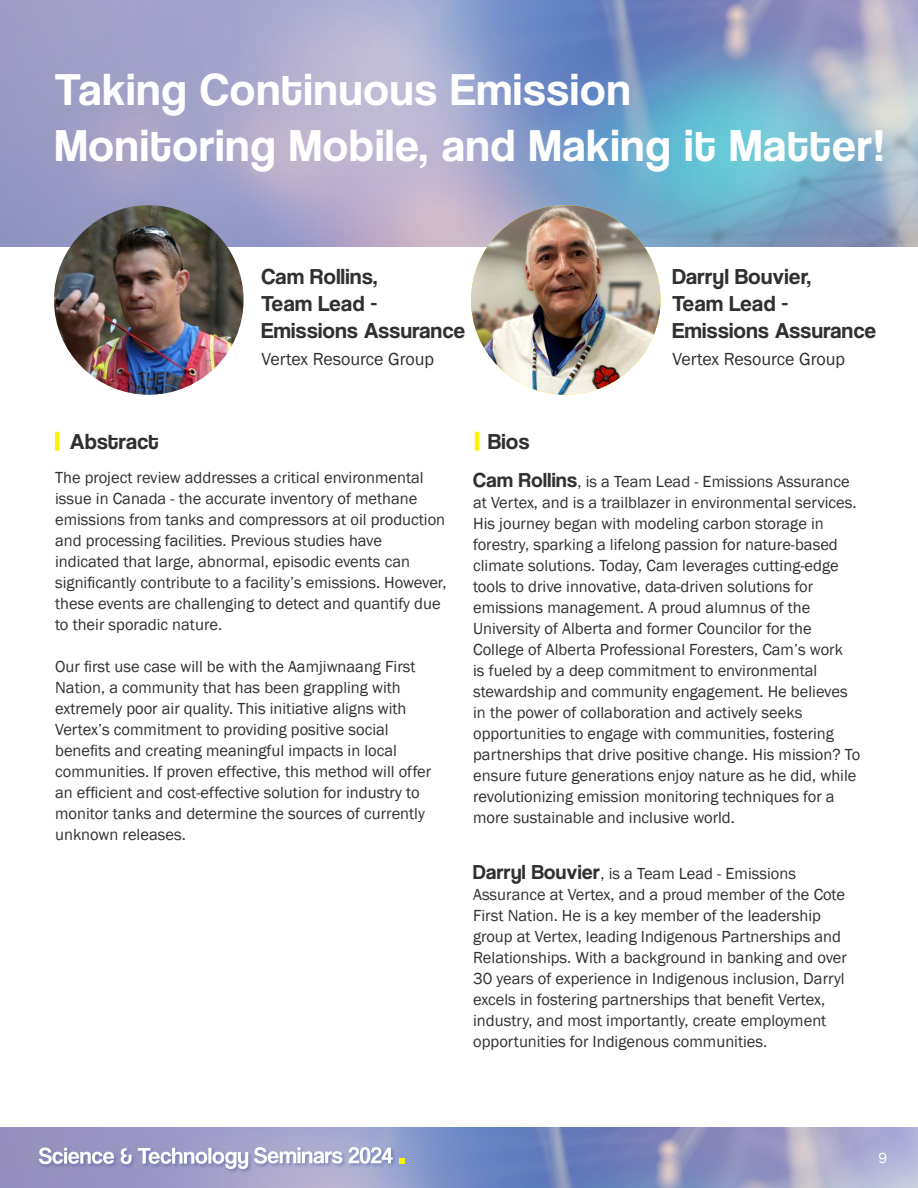
<style>
.page{position:relative;width:918px;height:1188px;background:#fff}
.page>*{position:absolute;margin:0;border:0;box-sizing:border-box;transform-origin:0 0}
.t1{font:46.5px "Coolvetica Rg";letter-spacing:.03em;color:#fff}
.Heading{font:22.5px "Coolvetica Rg";letter-spacing:.02em;color:#312f30}
.Heading-2{font:18px "Franklin Gothic";color:#312f30}
.Heading-3{font:16.5px/21px "Franklin Gothic";color:#312f30}
.t2{font:15px "Franklin Gothic";color:#fff}
.s1{font-family:"Coolvetica Rg";font-size:21px}
</style>
<div class="page">
<svg style="left:0;top:1128px;width:918px;height:60px"></svg>
<div style="left:38px;top:1146px;width:360px;height:28px;background:#253f8e;opacity:.35"></div>
<svg style="left:254px;top:1147px;width:139px;height:17px"></svg>
<svg style="left:39px;top:1147px;width:209px;height:22px"></svg>
<svg style="left:399px;top:1158px;width:6px;height:5px"></svg>
<svg style="left:0;top:0;width:233px;height:246px;fill:#9f9ec6"></svg>
<img style="left:233px;top:0;width:685px;height:246px">
<div style="left:55px;top:432px;width:5px;height:19px;background:#fff101"></div>
<img style="left:471px;top:205px;width:190px;height:190px;border-radius:95px">
<img style="left:54px;top:205px;width:190px;height:190px;border-radius:95px">
<hr style="left:475px;top:432px;width:4px;height:19px;background:#fff101">
<p class="t1" style="left:55px;top:62px;width:577px">Taking Continuous Emission</p>
<p class="t1" style="left:55px;top:118px;width:831px">Monitoring Mobile, and Making it Matter!</p>
<p class="Heading" style="left:261px;top:263px;width:117px">Cam Rollins,</p>
<p class="Heading" style="left:261px;top:290px;width:117px">Team Lead -</p>
<p class="Heading" style="left:261px;top:317px;width:205px">Emissions Assurance</p>
<p class="Heading-2" style="left:261px;top:348px;width:174px">Vertex Resource Group</p>
<p class="Heading" style="left:672px;top:263px;width:140px">Darryl Bouvier,</p>
<p class="Heading" style="left:672px;top:290px;width:117px">Team Lead -</p>
<p class="Heading" style="left:672px;top:317px;width:205px">Emissions Assurance</p>
<p class="Heading-2" style="left:672px;top:348px;width:174px">Vertex Resource Group</p>
<p class="Heading" style="left:70px;top:428px;width:90px">Abstract</p>
<p class="Heading-3" style="left:55px;top:467px;width:393px">The project review addresses a critical environmental issue in Canada - the accurate inventory of methane emissions from tanks and compressors at oil production and processing facilities. Previous studies have indicated that large, abnormal, episodic events can significantly contribute to a facility’s emissions. However, these events are challenging to detect and quantify due to their sporadic nature.</p>
<p class="Heading-3" style="left:55px;top:656px;width:378px">Our first use case will be with the Aamjiwnaang First Nation, a community that has been grappling with extremely poor air quality. This initiative aligns with Vertex’s commitment to providing positive social benefits and creating meaningful impacts in local communities. If proven effective, this method will offer an efficient and cost-effective solution for industry to monitor tanks and determine the sources of currently unknown releases.</p>
<p class="Heading" style="left:488px;top:428px;width:43px">Bios</p>
<p class="Heading-3" style="left:473px;top:472px;width:389px"><span class="s1">Cam Rollins</span>, is a Team Lead - Emissions Assurance at Vertex, and is a trailblazer in environmental services.<br>His journey began with modeling carbon storage in forestry, sparking a lifelong passion for nature-based climate solutions. Today, Cam leverages cutting-edge tools to drive innovative, data-driven solutions for emissions management. A proud alumnus of the University of Alberta and former Councilor for the College of Alberta Professional Foresters, Cam’s work<br>is fueled by a deep commitment to environmental stewardship and community engagement. He believes in the power of collaboration and actively seeks opportunities to engage with communities, fostering partnerships that drive positive change. His mission? To ensure future generations enjoy nature as he did, while revolutionizing emission monitoring techniques for a more sustainable and inclusive world.</p>
<p class="Heading-3" style="left:473px;top:863px;width:375px"><span class="s1">Darryl Bouvier</span>, is a Team Lead - Emissions Assurance at Vertex, and a proud member of the Cote First Nation. He is a key member of the leadership group at Vertex, leading Indigenous Partnerships and Relationships. With a background in banking and over 30 years of experience in Indigenous inclusion, Darryl excels in fostering partnerships that benefit Vertex, industry, and most importantly, create employment opportunities for Indigenous communities.</p>
<p class="t2" style="left:879px;top:1149px;width:10px">9</p>
</div>
